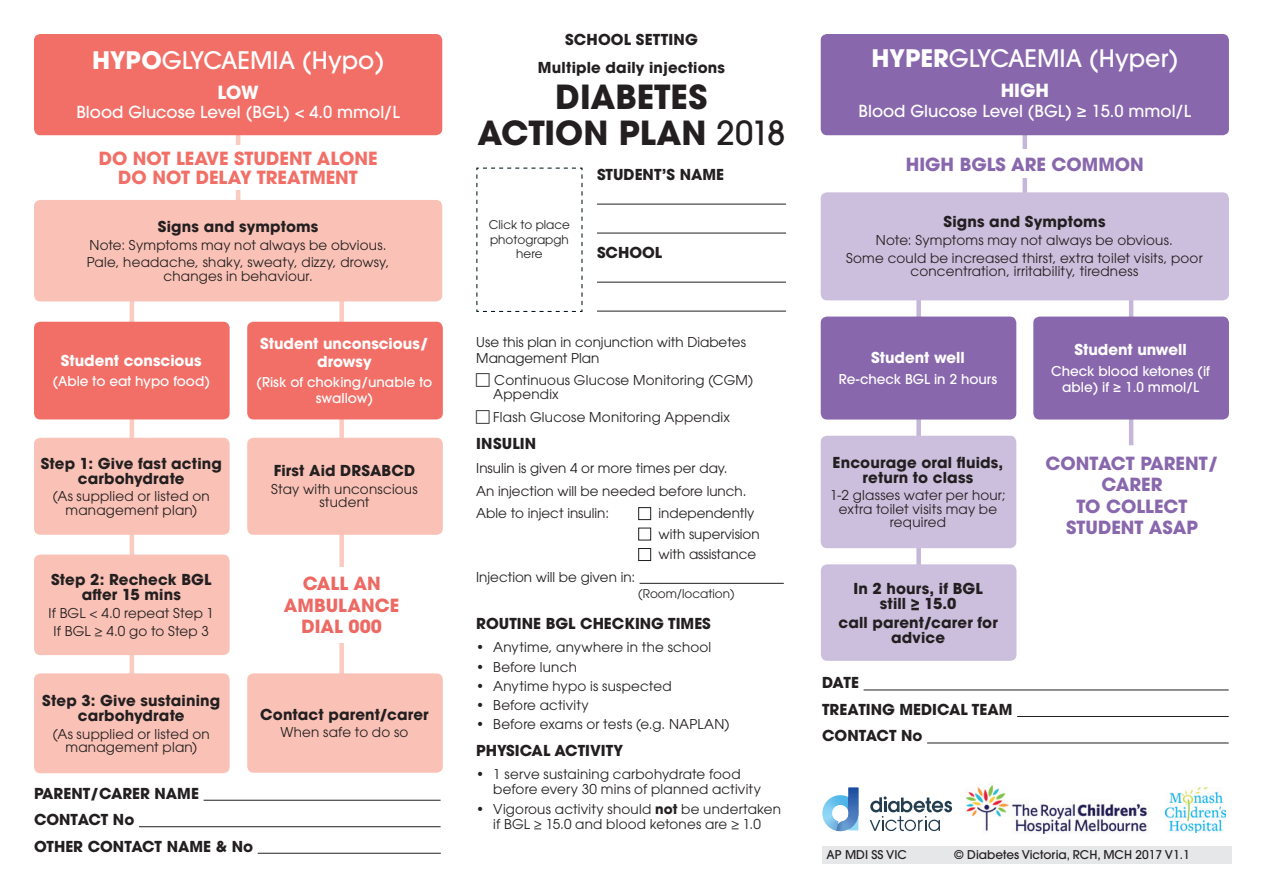
<style>
.page{position:relative;width:1263px;height:893px;background:#fff}
.page>*{position:absolute;margin:0;border:0;box-sizing:border-box;transform-origin:0 0}
.t1{font:700 33px/36px "ITC Avant Garde Pro";color:#231f20;text-align:center}
.t2{font:500 24px "ITC Avant Garde Pro";color:#fff}
.t3{font:700 18px/21.6px "ITC Avant Garde Pro";color:#8867ad;text-align:center}
.t4{font:700 18px/19.5px "ITC Avant Garde Pro";color:#f26f67;text-align:center}
.t5{font:700 18px/21.6px "ITC Avant Garde Pro";color:#ed6963;text-align:center}
.t6{font:700 18px "ITC Avant Garde Pro";color:#fff}
.t7{font:500 16.5px "ITC Avant Garde Pro";color:#fff}
.t8{font:700 15px/15px "ITC Avant Garde Pro";letter-spacing:.01em;color:#231f20;text-align:center}
.t9{font:700 15px/18px "ITC Avant Garde Pro";color:#fff;text-align:center}
.t10{font:700 15px "ITC Avant Garde Pro";letter-spacing:.01em;color:#231f20}
.t11{font:13.5px/13.5px "ITC Avant Garde Pro";letter-spacing:.015em;color:#231f20;text-align:center}
.t12{font:500 13.5px/16.2px "ITC Avant Garde Pro";color:#fff;text-align:center}
.t13{font:500 12px "ITC Avant Garde Pro";color:#231f20}
.t14{font:12px/14.4px "ITC Avant Garde Pro";color:#231f20;text-align:center}
.s1{font-weight:700}
.s2{font-weight:500}
</style>
<div class="page">
<hr style="left:236px;top:127px;width:4px;height:103px;background:#fbcbc2">
<div style="left:1022px;top:120px;width:5px;height:107px;background:#c5b7d9"></div>
<div style="left:916px;top:287px;width:5px;height:304px;background:#c5b7d9"></div>
<hr style="left:1129px;top:296px;width:4px;height:149px;background:#c5b7d9">
<div style="left:339px;top:248px;width:5px;height:460px;background:#fbcbc2"></div>
<hr style="left:130px;top:248px;width:4px;height:460px;background:#fbcbc2">
<div style="left:34px;top:673px;width:196px;height:100px;background:#fac2b6;border-radius:6px"></div>
<div style="left:247px;top:673px;width:196px;height:100px;background:#fac2b6;border-radius:6px"></div>
<div style="left:34px;top:438px;width:196px;height:97px;background:#fac2b6;border-radius:6px"></div>
<div style="left:247px;top:438px;width:196px;height:97px;background:#fac2b6;border-radius:6px"></div>
<div style="left:821px;top:564px;width:195px;height:97px;background:#ccbfdd;border-radius:6px"></div>
<div style="left:821px;top:317px;width:195px;height:103px;background:#8867ad;border-radius:6px"></div>
<div style="left:1033px;top:317px;width:196px;height:103px;background:#8867ad;border-radius:6px"></div>
<div style="left:34px;top:322px;width:196px;height:97px;background:#f26f67;border-radius:6px"></div>
<div style="left:247px;top:322px;width:196px;height:97px;background:#f26f67;border-radius:6px"></div>
<div style="left:34px;top:555px;width:196px;height:100px;background:#fac2b6;border-radius:6px"></div>
<hr style="left:204px;top:800px;width:237px;height:1px;background:#231f20">
<hr style="left:139px;top:826px;width:302px;height:1px;background:#231f20">
<hr style="left:258px;top:853px;width:183px;height:1px;background:#231f20">
<div style="left:821px;top:436px;width:195px;height:112px;background:#ccbfdd;border-radius:6px"></div>
<hr style="left:639px;top:583px;width:145px;height:1px;background:#231f20">
<div style="left:638px;top:507px;width:13px;height:13px;border:1px solid #231f20"></div>
<div style="left:638px;top:528px;width:13px;height:12px;border:1px solid #231f20"></div>
<div style="left:638px;top:548px;width:13px;height:13px;border:1px solid #231f20"></div>
<hr style="left:863px;top:690px;width:366px;height:1px;background:#231f20">
<hr style="left:1017px;top:716px;width:212px;height:1px;background:#231f20">
<hr style="left:927px;top:743px;width:302px;height:1px;background:#231f20">
<div style="left:822px;top:846px;width:410px;height:17px;background:#e6e7e9"></div>
<svg style="left:476px;top:167px;width:107px;height:145px"></svg>
<hr style="left:597px;top:204px;width:189px;height:1px;background:#231f20">
<hr style="left:597px;top:233px;width:189px;height:1px;background:#231f20">
<hr style="left:597px;top:282px;width:189px;height:1px;background:#231f20">
<hr style="left:597px;top:311px;width:189px;height:1px;background:#231f20">
<div style="left:34px;top:34px;width:408px;height:101px;background:#f26f67;border-radius:6px"></div>
<div style="left:821px;top:34px;width:408px;height:101px;background:#8867ad;border-radius:6px"></div>
<div style="left:34px;top:200px;width:408px;height:101px;background:#fac2b6;border-radius:6px"></div>
<div style="left:821px;top:192px;width:408px;height:108px;background:#ccbfdd;border-radius:6px"></div>
<div style="left:81px;top:145px;width:314px;height:45px;background:#fff"></div>
<div style="left:867px;top:150px;width:315px;height:28px;background:#fff"></div>
<div style="left:266px;top:567px;width:152px;height:75px;background:#fff"></div>
<svg style="left:870px;top:796px;width:82px;height:35px"></svg>
<svg style="left:822px;top:788px;width:36px;height:43px"></svg>
<img style="left:1165px;top:787px;width:61px;height:45px">
<img style="left:965px;top:785px;width:184px;height:49px">
<h2 class="t2" style="left:92px;top:44px;width:294px"><span class="s1">HYPO</span>GLYCAEMIA (Hypo)</h2>
<h3 class="t6" style="left:218px;top:80px;width:43px">LOW</h3>
<p class="t7" style="left:76px;top:102px;width:325px">Blood Glucose Level (BGL) &lt; 4.0 mmol/L</p>
<p class="t8" style="left:538px;top:25px;width:189px;line-height:28px">SCHOOL SETTING<br>Multiple daily injections</p>
<h1 class="t1" style="left:477px;top:79px;width:310px">DIABETES<br>ACTION PLAN <span class="s2">2018</span></h1>
<h2 class="t2" style="left:871px;top:43px;width:308px"><span class="s1">HYPER</span>GLYCAEMIA (Hyper)</h2>
<h3 class="t6" style="left:1001px;top:78px;width:50px">HIGH</h3>
<p class="t7" style="left:858px;top:100px;width:334px">Blood Glucose Level (BGL) ≥ 15.0 mmol/L</p>
<h3 class="t4" style="left:99px;top:148px;width:280px">DO NOT LEAVE STUDENT ALONE<br>DO NOT DELAY TREATMENT</h3>
<h3 class="t3" style="left:906px;top:153px;width:239px">HIGH BGLS ARE COMMON</h3>
<p class="t8" style="left:597px;top:167px;width:129px">STUDENT’S NAME</p>
<p class="t8" style="left:158px;top:219px;width:162px">Signs and symptoms</p>
<p class="t11" style="left:87px;top:236px;width:304px;line-height:17.7px;text-align:left">Note: Symptoms may not always be obvious.<br>Pale, headache, shaky, sweaty, dizzy, drowsy,</p>
<p class="t11" style="left:163px;top:269px;width:151px">changes in behaviour.</p>
<p class="t9" style="left:61px;top:351px;width:142px">Student conscious</p>
<p class="t12" style="left:53px;top:373px;width:159px">(Able to eat hypo food)</p>
<p class="t8" style="left:41px;top:455px;width:183px">Step 1: Give fast acting carbohydrate</p>
<p class="t11" style="left:53px;top:490px;width:158px">(As supplied or listed on management plan)</p>
<p class="t8" style="left:51px;top:572px;width:162px">Step 2: Recheck BGL after 15 mins</p>
<p class="t11" style="left:48px;top:604px;width:167px;line-height:17.7px">If BGL &lt; 4.0 repeat Step 1<br>If BGL ≥ 4.0 go to Step 3</p>
<p class="t8" style="left:42px;top:693px;width:179px">Step 3: Give sustaining carbohydrate</p>
<p class="t11" style="left:53px;top:727px;width:158px">(As supplied or listed on management plan)</p>
<p class="t9" style="left:260px;top:334px;width:170px">Student unconscious/ drowsy</p>
<p class="t12" style="left:257px;top:374px;width:177px">(Risk of choking/unable to swallow)</p>
<p class="t8" style="left:274px;top:463px;width:143px">First Aid DRSABCD</p>
<p class="t11" style="left:271px;top:482px;width:148px">Stay with unconscious student</p>
<h3 class="t5" style="left:284px;top:572px;width:117px">CALL AN<br>AMBULANCE<br>DIAL 000</h3>
<p class="t8" style="left:260px;top:706px;width:170px">Contact parent/carer</p>
<p class="t11" style="left:281px;top:726px;width:129px">When safe to do so</p>
<p class="t8" style="left:34px;top:780px;width:221px;line-height:26.5px;text-align:left">PARENT/CARER NAME<br>CONTACT No<br>OTHER CONTACT NAME &amp; No</p>
<p class="t14" style="left:489px;top:218px;width:83px">Click to place photograpgh here</p>
<p class="t8" style="left:597px;top:245px;width:67px">SCHOOL</p>
<p class="t11" style="left:476px;top:334px;width:271px;line-height:16.2px;text-align:left">Use this plan in conjunction with Diabetes<br>Management Plan</p>
<p class="t11" style="left:493px;top:373px;width:261px;text-align:left">Continuous Glucose Monitoring (CGM)<br>Appendix</p>
<p class="t11" style="left:493px;top:410px;width:238px">Flash Glucose Monitoring Appendix</p>
<p class="t10" style="left:476px;top:433px;width:62px">INSULIN</p>
<p class="t11" style="left:476px;top:457px;width:272px;line-height:22.5px;text-align:left">Insulin is given 4 or more times per day.<br>An injection will be needed before lunch.<br>Able to inject insulin:</p>
<p class="t11" style="left:658px;top:503px;width:103px;line-height:20.4px;text-align:left">independently with supervision with assistance</p>
<p class="t11" style="left:476px;top:570px;width:161px">Injection will be given in:</p>
<p class="t14" style="left:638px;top:586px;width:98px">(Room/location)</p>
<p class="t8" style="left:476px;top:616px;width:236px">ROUTINE BGL CHECKING TIMES</p>
<p class="t11" style="left:476px;top:641px;width:237px">• Anytime, anywhere in the school</p>
<p class="t11" style="left:476px;top:660px;width:102px">• Before lunch</p>
<p class="t11" style="left:476px;top:679px;width:197px">• Anytime hypo is suspected</p>
<p class="t11" style="left:476px;top:698px;width:114px">• Before activity</p>
<p class="t11" style="left:476px;top:718px;width:255px">• Before exams or tests (e.g. NAPLAN)</p>
<p class="t8" style="left:476px;top:743px;width:148px">PHYSICAL ACTIVITY</p>
<p class="t11" style="left:493px;top:767px;width:269px;line-height:15px;text-align:left;text-indent:-17px">• 1 serve sustaining carbohydrate food before every 30 mins of planned activity</p>
<p class="t11" style="left:476px;top:801px;width:306px;line-height:15px">• Vigorous activity should <span class="s1">not</span> be undertaken if BGL ≥ 15.0 and blood ketones are ≥ 1.0</p>
<p class="t8" style="left:943px;top:214px;width:164px">Signs and Symptoms</p>
<p class="t11" style="left:846px;top:231px;width:358px;line-height:17.7px">Note: Symptoms may not always be obvious.<br>Some could be increased thirst, extra toilet visits, poor</p>
<p class="t11" style="left:911px;top:265px;width:229px">concentration, irritability, tiredness</p>
<p class="t9" style="left:871px;top:349px;width:95px">Student well</p>
<p class="t12" style="left:839px;top:371px;width:160px">Re-check BGL in 2 hours</p>
<p class="t8" style="left:832px;top:454px;width:172px">Encourage oral fluids, return to class</p>
<p class="t11" style="left:830px;top:488px;width:177px">1-2 glasses water per hour; extra toilet visits may be required</p>
<p class="t8" style="left:853px;top:580px;width:131px">In 2 hours, if BGL still ≥ 15.0</p>
<p class="t8" style="left:838px;top:615px;width:161px">call parent/carer for advice</p>
<p class="t8" style="left:822px;top:669px;width:192px;line-height:26.5px;text-align:left">DATE<br>TREATING MEDICAL TEAM<br>CONTACT No</p>
<p class="t9" style="left:1074px;top:341px;width:114px">Student unwell</p>
<p class="t12" style="left:1051px;top:363px;width:160px">Check blood ketones (if able) if ≥ 1.0 mmol/L</p>
<h3 class="t3" style="left:1045px;top:452px;width:174px">CONTACT PARENT/<br>CARER<br>TO COLLECT<br>STUDENT ASAP</h3>
<p class="t13" style="left:826px;top:847px;width:82px">AP MDI SS VIC</p>
<p class="t13" style="left:954px;top:847px;width:237px">© Diabetes Victoria, RCH, MCH 2017 V1.1</p>
</div>
